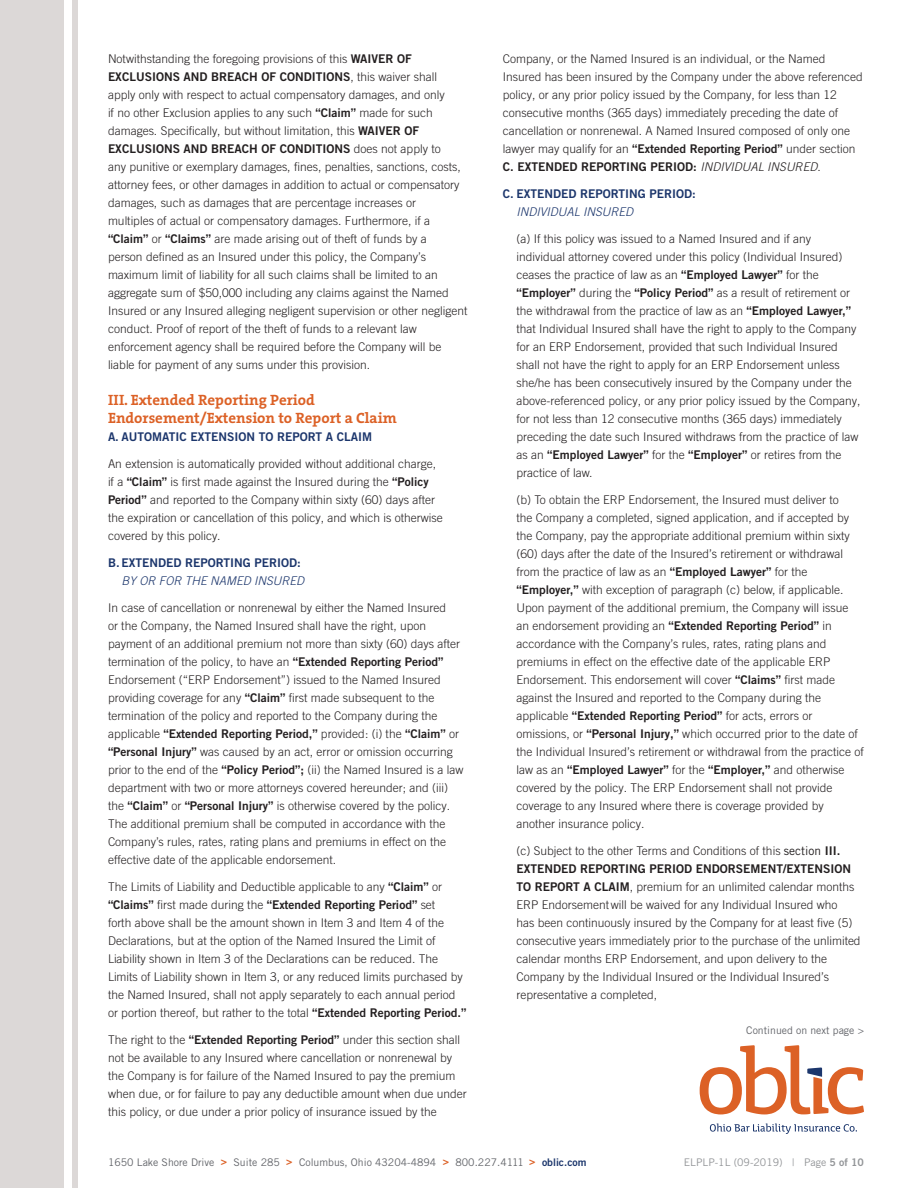
<style>
.page{position:relative;width:918px;height:1188px;background:#fff}
.page>*{position:absolute;margin:0;border:0;box-sizing:border-box;transform-origin:0 0}
.t1{font:700 15px "The Serif B W7";color:#dc6126}
.t2{font:300 12px/18px "Trade Gothic LT Pro";color:#231f20}
.t3{font:12px "Trade Gothic LT Pro Bd 2";color:#1c366c}
.t4{font:italic 300 12px "Trade Gothic LT Pro";color:#1c366c}
.t5{font:10.5px "Trade Gothic LT Pro";color:#63656a}
.t6{font:10.5px "Trade Gothic LT Pro";color:#939598}
.s1{font-family:"Trade Gothic LT Pro Bd 2";font-weight:400}
.s2{font-style:italic}
.s3{font-weight:400}
.s4{font-family:"Trade Gothic LT Pro Bd 2";color:#dc6126}
.s5{font-family:"Trade Gothic LT Pro Bd 2";color:#1c366c}
.s6{font-family:"Trade Gothic LT Pro Bd 2"}
</style>
<div class="page">
<div style="left:0;top:0;width:64px;height:1188px;background:#dcd8d7"></div>
<svg style="left:710px;top:1123px;width:147px;height:11px"></svg>
<svg style="left:700px;top:1045px;width:164px;height:69px"></svg>
<div style="left:72px;top:0;width:6px;height:1188px;background:#dcd8d7"></div>
<p class="t2" style="left:108px;top:49px;width:361px">Notwithstanding the foregoing provisions of this <span class="s1">WAIVER OF EXCLUSIONS AND BREACH OF CONDITIONS</span>, this waiver shall apply only with respect to actual compensatory damages, and only<br>if no other Exclusion applies to any such <span class="s1">“Claim”</span> made for such damages. Specifically, but without limitation, this <span class="s1">WAIVER OF EXCLUSIONS AND BREACH OF CONDITIONS</span> does not apply to<br>any punitive or exemplary damages, fines, penalties, sanctions, costs, attorney fees, or other damages in addition to actual or compensatory damages, such as damages that are percentage increases or<br>multiples of actual or compensatory damages. Furthermore, if a <span class="s1">“Claim”</span> or <span class="s1">“Claims”</span> are made arising out of theft of funds by a<br>person defined as an Insured under this policy, the Company’s maximum limit of liability for all such claims shall be limited to an aggregate sum of $50,000 including any claims against the Named Insured or any Insured alleging negligent supervision or other negligent conduct. Proof of report of the theft of funds to a relevant law enforcement agency shall be required before the Company will be liable for payment of any sums under this provision.</p>
<p class="t1" style="left:108px;top:390px;width:208px">III. Extended Reporting Period</p>
<p class="t1" style="left:108px;top:408px;width:290px">Endorsement/Extension to Report a Claim</p>
<p class="t3" style="left:108px;top:429px;width:266px">A. AUTOMATIC EXTENSION TO REPORT A CLAIM</p>
<p class="t2" style="left:108px;top:454px;width:336px">An extension is automatically provided without additional charge, if a <span class="s1">“Claim”</span> is first made against the Insured during the <span class="s1">“Policy Period”</span> and reported to the Company within sixty (60) days after the expiration or cancellation of this policy, and which is otherwise covered by this policy.</p>
<p class="t3" style="left:108px;top:555px;width:194px">B. EXTENDED REPORTING PERIOD:</p>
<p class="t4" style="left:122px;top:573px;width:184px">BY OR FOR THE NAMED INSURED</p>
<p class="t2" style="left:108px;top:598px;width:357px">In case of cancellation or nonrenewal by either the Named Insured<br>or the Company, the Named Insured shall have the right, upon payment of an additional premium not more than sixty (60) days after termination of the policy, to have an <span class="s1">“Extended Reporting Period” </span>Endorsement (“ERP Endorsement”) issued to the Named Insured providing coverage for any <span class="s1">“Claim”</span> first made subsequent to the termination of the policy and reported to the Company during the applicable <span class="s1">“Extended Reporting Period,”</span> provided: (i) the <span class="s1">“Claim”</span> or <span class="s1">“Personal Injury”</span> was caused by an act, error or omission occurring prior to the end of the <span class="s1">“Policy Period”;</span> (ii) the Named Insured is a law department with two or more attorneys covered hereunder; and (iii) the <span class="s1">“Claim”</span> or <span class="s1">“Personal Injury”</span> is otherwise covered by the policy.<br>The additional premium shall be computed in accordance with the Company’s rules, rates, rating plans and premiums in effect on the effective date of the applicable endorsement.</p>
<p class="t2" style="left:108px;top:877px;width:360px">The Limits of Liability and Deductible applicable to any <span class="s1">“Claim”</span> or <span class="s1">“Claims”</span> first made during the <span class="s1">“Extended Reporting Period”</span> set<br>forth above shall be the amount shown in Item 3 and Item 4 of the Declarations, but at the option of the Named Insured the Limit of Liability shown in Item 3 of the Declarations can be reduced. The Limits of Liability shown in Item 3, or any reduced limits purchased by the Named Insured, shall not apply separately to each annual period or portion thereof, but rather to the total <span class="s1">“Extended Reporting Period.”</span></p>
<p class="t2" style="left:108px;top:1030px;width:360px">The right to the <span class="s1">“Extended Reporting Period”</span> under this section shall not be available to any Insured where cancellation or nonrenewal by the Company is for failure of the Named Insured to pay the premium when due, or for failure to pay any deductible amount when due under this policy, or due under a prior policy of insurance issued by the</p>
<p class="t2" style="left:503px;top:49px;width:362px">Company, or the Named Insured is an individual, or the Named Insured has been insured by the Company under the above referenced policy, or any prior policy issued by the Company, for less than 12 consecutive months (365 days) immediately preceding the date of cancellation or nonrenewal. A Named Insured composed of only one lawyer may qualify for an <span class="s1">“Extended Reporting Period”</span> under section <span class="s1">C. EXTENDED REPORTING PERIOD:</span> <span class="s2">INDIVIDUAL INSURED</span>.</p>
<p class="t3" style="left:503px;top:186px;width:194px">C. EXTENDED REPORTING PERIOD:</p>
<p class="t4" style="left:516px;top:204px;width:118px">INDIVIDUAL INSURED</p>
<p class="t2" style="left:516px;top:229px;width:346px">(a) If this policy was issued to a Named Insured and if any individual attorney covered under this policy (Individual Insured) ceases the practice of law as an <span class="s1">“Employed Lawyer”</span> for the <span class="s1">“Employer”</span> during the <span class="s1">“Policy Period”</span> as a result of retirement or the withdrawal from the practice of law as an <span class="s1">“Employed Lawyer,” </span>that Individual Insured shall have the right to apply to the Company for an ERP Endorsement, provided that such Individual Insured shall not have the right to apply for an ERP Endorsement unless she/he has been consecutively insured by the Company under the above-referenced policy, or any prior policy issued by the Company, for not less than 12 consecutive months (365 days) immediately preceding the date such Insured withdraws from the practice of law as an <span class="s1">“Employed Lawyer”</span> for the <span class="s1">“Employer”</span> or retires from the practice of law.</p>
<p class="t2" style="left:516px;top:490px;width:349px">(b) To obtain the ERP Endorsement, the Insured must deliver to<br>the Company a completed, signed application, and if accepted by the Company, pay the appropriate additional premium within sixty (60) days after the date of the Insured’s retirement or withdrawal from the practice of law as an <span class="s1">“Employed Lawyer”</span> for the <span class="s1">“Employer,”</span> with exception of paragraph (c) below, if applicable.<br>Upon payment of the additional premium, the Company will issue an endorsement providing an <span class="s1">“Extended Reporting Period”</span> in accordance with the Company’s rules, rates, rating plans and premiums in effect on the effective date of the applicable ERP Endorsement. This endorsement will cover <span class="s1">“Claims”</span> first made against the Insured and reported to the Company during the applicable <span class="s1">“Extended Reporting Period”</span> for acts, errors or omissions, or <span class="s1">“Personal Injury,”</span> which occurred prior to the date of the Individual Insured’s retirement or withdrawal from the practice of law as an <span class="s1">“Employed Lawyer”</span> for the <span class="s1">“Employer,”</span> and otherwise covered by the policy. The ERP Endorsement shall not provide coverage to any Insured where there is coverage provided by another insurance policy.</p>
<p class="t2" style="left:516px;top:841px;width:346px">(c) Subject to the other Terms and Conditions of this <span class="s3">section</span> <span class="s1">III.<br>EXTENDED REPORTING PERIOD ENDORSEMENT/EXTENSION TO REPORT A CLAIM</span>, premium for an unlimited calendar months ERP Endorsementwill be waived for any Individual Insured who<br>has been continuously insured by the Company for at least five (5) consecutive years immediately prior to the purchase of the unlimited calendar months ERP Endorsement, and upon delivery to the</p>
<p class="t2" style="left:516px;top:967px;width:314px">Company by the Individual Insured or the Individual Insured’s</p>
<p class="t2" style="left:516px;top:985px;width:142px">representative a completed,</p>
<p class="t5" style="left:746px;top:1024px;width:119px">Continued on next page &gt;</p>
<p class="t5" style="left:108px;top:1156px;width:480px">1650 Lake Shore Drive <span class="s4">&gt;</span> Suite 285 <span class="s4">&gt;</span> Columbus, Ohio 43204-4894 <span class="s4">&gt;</span> 800.227.4111 <span class="s4">&gt;</span> <span class="s5">oblic.com</span></p>
<p class="t6" style="left:684px;top:1156px;width:182px">ELPLP-1L (09-2019) | Page <span class="s6">5 of 10</span></p>
</div>
